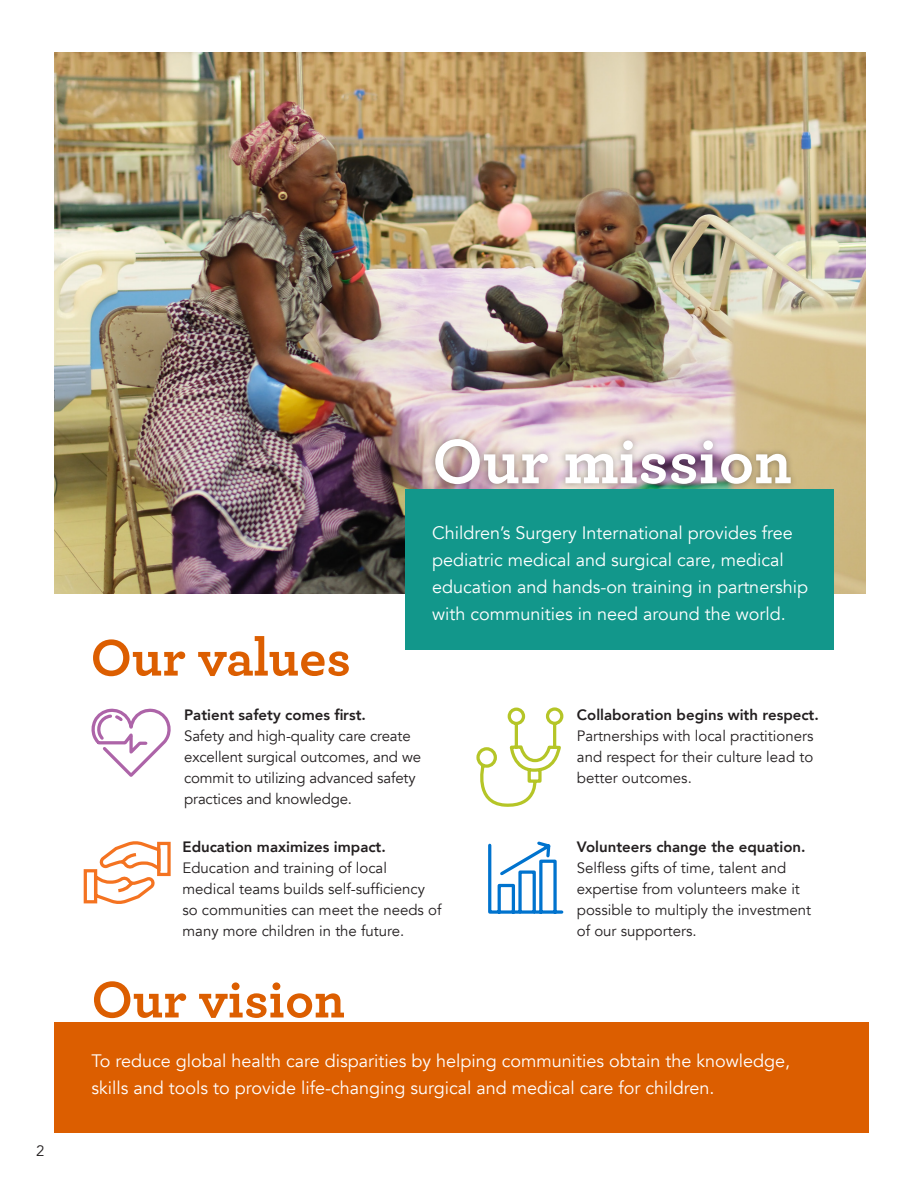
<style>
.page{position:relative;width:918px;height:1188px;background:#fff}
.page>*{position:absolute;margin:0;border:0;box-sizing:border-box;transform-origin:0 0}
.t1{font:700 66px "Archer";color:#fff}
.t2{font:700 54px "Archer";color:#dc5e00}
.t3{font:18px/27px "Avenir";color:#fff}
.t4{font:15px/21px "Avenir";color:#231f20}
.s1{font-weight:800}
</style>
<div class="page">
<img style="left:54px;top:52px;width:812px;height:541px">
<div style="left:54px;top:1022px;width:814px;height:111px;background:#dc5e00"></div>
<div style="left:428px;top:432px;width:371px;height:60px;background:#231f20;opacity:.42"></div>
<svg style="left:91px;top:708px;width:80px;height:69px"></svg>
<svg style="left:476px;top:707px;width:88px;height:100px"></svg>
<svg style="left:83px;top:841px;width:88px;height:63px"></svg>
<svg style="left:488px;top:841px;width:76px;height:73px"></svg>
<div style="left:405px;top:490px;width:429px;height:160px;background:#12978b"></div>
<p class="t4" style="left:36px;top:1141px;width:10px">2</p>
<p class="t1" style="left:432px;top:409px;width:361px">Our mission</p>
<p class="t2" style="left:91px;top:615px;width:262px">Our values</p>
<p class="t3" style="left:432px;top:519px;width:378px">Children’s Surgery International provides free pediatric medical and surgical care, medical education and hands-on training in partnership with communities in need around the world.</p>
<p class="t4" style="left:184px;top:705px;width:238px"><span class="s1">Patient safety comes first.<br></span>Safety and high-quality care create excellent surgical outcomes, and we commit to utilizing advanced safety practices and knowledge.</p>
<p class="t4" style="left:183px;top:837px;width:260px"><span class="s1">Education maximizes impact.<br></span>Education and training of local medical teams builds self-sufficiency so communities can meet the needs of many more children in the future.</p>
<p class="t2" style="left:91px;top:957px;width:255px">Our vision</p>
<p class="t4" style="left:577px;top:705px;width:243px"><span class="s1">Collaboration begins with respect.<br></span>Partnerships with local practitioners and respect for their culture lead to better outcomes.</p>
<p class="t4" style="left:577px;top:837px;width:236px"><span class="s1">Volunteers change the equation.<br></span>Selfless gifts of time, talent and expertise from volunteers make it possible to multiply the investment of our supporters.</p>
<p class="t3" style="left:91px;top:1047px;width:700px">To reduce global health care disparities by helping communities obtain the knowledge, skills and tools to provide life-changing surgical and medical care for children.</p>
</div>
